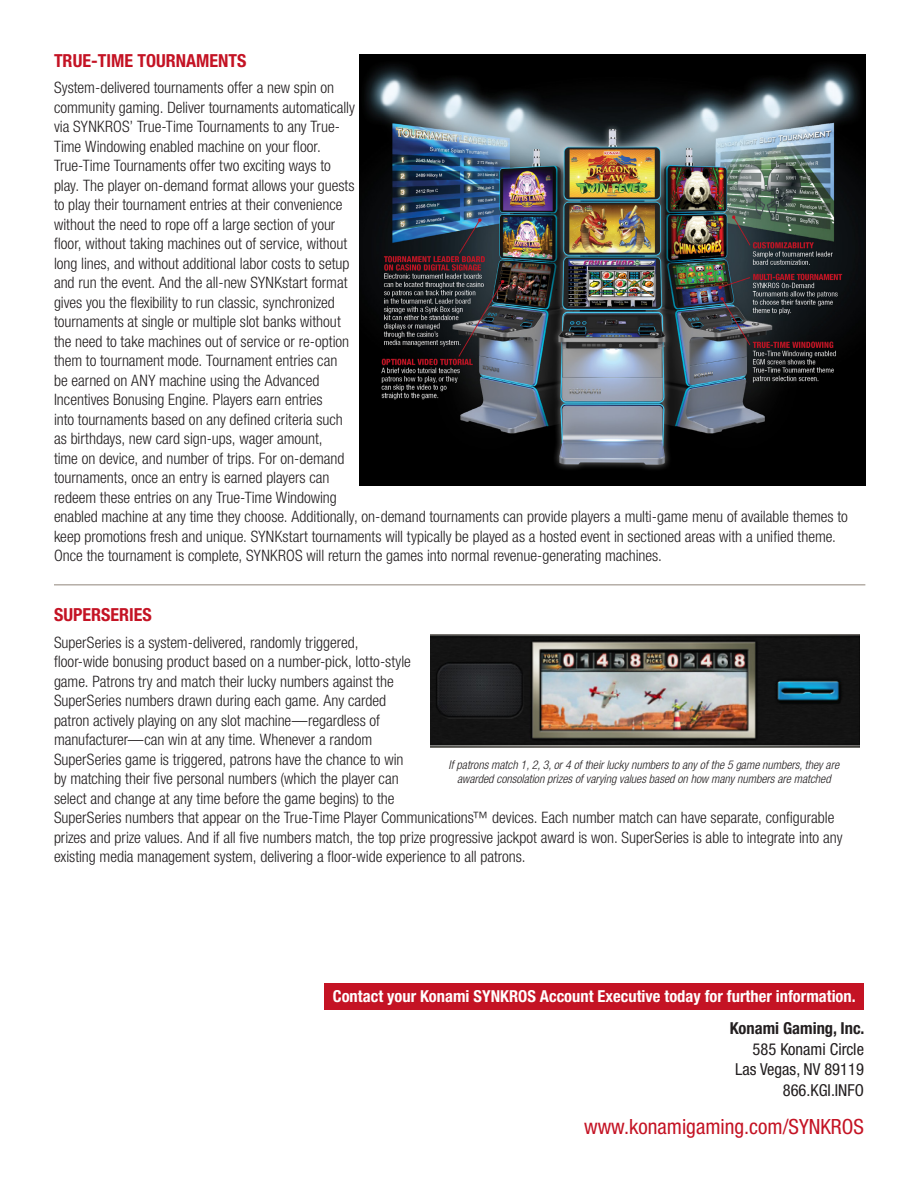
<style>
.page{position:relative;width:918px;height:1188px;background:#fff}
.page>*{position:absolute;margin:0;border:0;box-sizing:border-box;transform-origin:0 0}
.t1{font:condensed 21px "Helvetica Neue LT Std";color:#c41324}
.t2{font:700 condensed 18px "Helvetica Neue LT Std";color:#c41324}
.t3{font:700 condensed 16.5px "Helvetica Neue LT Std";color:#fff}
.t4{font:condensed 16.5px "Helvetica Neue LT Std";color:#231f20}
.t5{font:700 condensed 16.5px "Helvetica Neue LT Std";color:#231f20}
.t6{font:300 condensed 15.75px/19.5px "Helvetica Neue LT Std";letter-spacing:-.005em;color:#231f20}
.t7{font:italic 300 condensed 12px/14.4px "Helvetica Neue LT Std";color:#231f20;text-align:center}
</style>
<div class="page">
<img style="left:430px;top:634px;width:430px;height:114px">
<div style="left:324px;top:983px;width:540px;height:27px;background:#c41324"></div>
<img style="left:359px;top:54px;width:506px;height:432px">
<hr style="left:54px;top:584px;width:811px;height:1px;background:#9c9389">
<p class="t2" style="left:54px;top:50px;width:194px">TRUE-TIME TOURNAMENTS</p>
<p class="t6" style="left:54px;top:78px;width:795px">System-delivered tournaments offer a new spin on<br>community gaming. Deliver tournaments automatically<br>via SYNKROS’ True-Time Tournaments to any True-<br>Time Windowing enabled machine on your floor.<br>True-Time Tournaments offer two exciting ways to<br>play. The player on-demand format allows your guests<br>to play their tournament entries at their convenience<br>without the need to rope off a large section of your<br>floor, without taking machines out of service, without<br>long lines, and without additional labor costs to setup<br>and run the event. And the all-new SYNKstart format<br>gives you the flexibility to run classic, synchronized<br>tournaments at single or multiple slot banks without<br>the need to take machines out of service or re-option<br>them to tournament mode. Tournament entries can<br>be earned on ANY machine using the Advanced<br>Incentives Bonusing Engine. Players earn entries<br>into tournaments based on any defined criteria such<br>as birthdays, new card sign-ups, wager amount,<br>time on device, and number of trips. For on-demand<br>tournaments, once an entry is earned players can<br>redeem these entries on any True-Time Windowing<br>enabled machine at any time they choose. Additionally, on-demand tournaments can provide players a multi-game menu of available themes to keep promotions fresh and unique. SYNKstart tournaments will typically be played as a hosted event in sectioned areas with a unified theme.<br>Once the tournament is complete, SYNKROS will return the games into normal revenue-generating machines.</p>
<p class="t2" style="left:54px;top:604px;width:99px">SUPERSERIES</p>
<p class="t6" style="left:54px;top:632px;width:790px">SuperSeries is a system-delivered, randomly triggered,<br>floor-wide bonusing product based on a number-pick, lotto-style<br>game. Patrons try and match their lucky numbers against the<br>SuperSeries numbers drawn during each game. Any carded<br>patron actively playing on any slot machine—regardless of<br>manufacturer—can win at any time. Whenever a random<br>SuperSeries game is triggered, patrons have the chance to win<br>by matching their five personal numbers (which the player can<br>select and change at any time before the game begins) to the<br>SuperSeries numbers that appear on the True-Time Player Communications™ devices. Each number match can have separate, configurable prizes and prize values. And if all five numbers match, the top prize progressive jackpot award is won. SuperSeries is able to integrate into any existing media management system, delivering a floor-wide experience to all patrons.</p>
<p class="t7" style="left:449px;top:758px;width:392px">If patrons match 1, 2, 3, or 4 of their lucky numbers to any of the 5 game numbers, they are awarded consolation prizes of varying values based on how many numbers are matched</p>
<p class="t3" style="left:333px;top:986px;width:524px">Contact your Konami SYNKROS Account Executive today for further information.</p>
<p class="t5" style="left:730px;top:1018px;width:136px">Konami Gaming, Inc.</p>
<p class="t4" style="left:753px;top:1039px;width:113px">585 Konami Circle</p>
<p class="t4" style="left:735px;top:1060px;width:130px">Las Vegas, NV 89119</p>
<p class="t4" style="left:783px;top:1081px;width:83px">866.KGI.INFO</p>
<p class="t1" style="left:584px;top:1114px;width:281px">www.konamigaming.com/SYNKROS</p>
</div>
